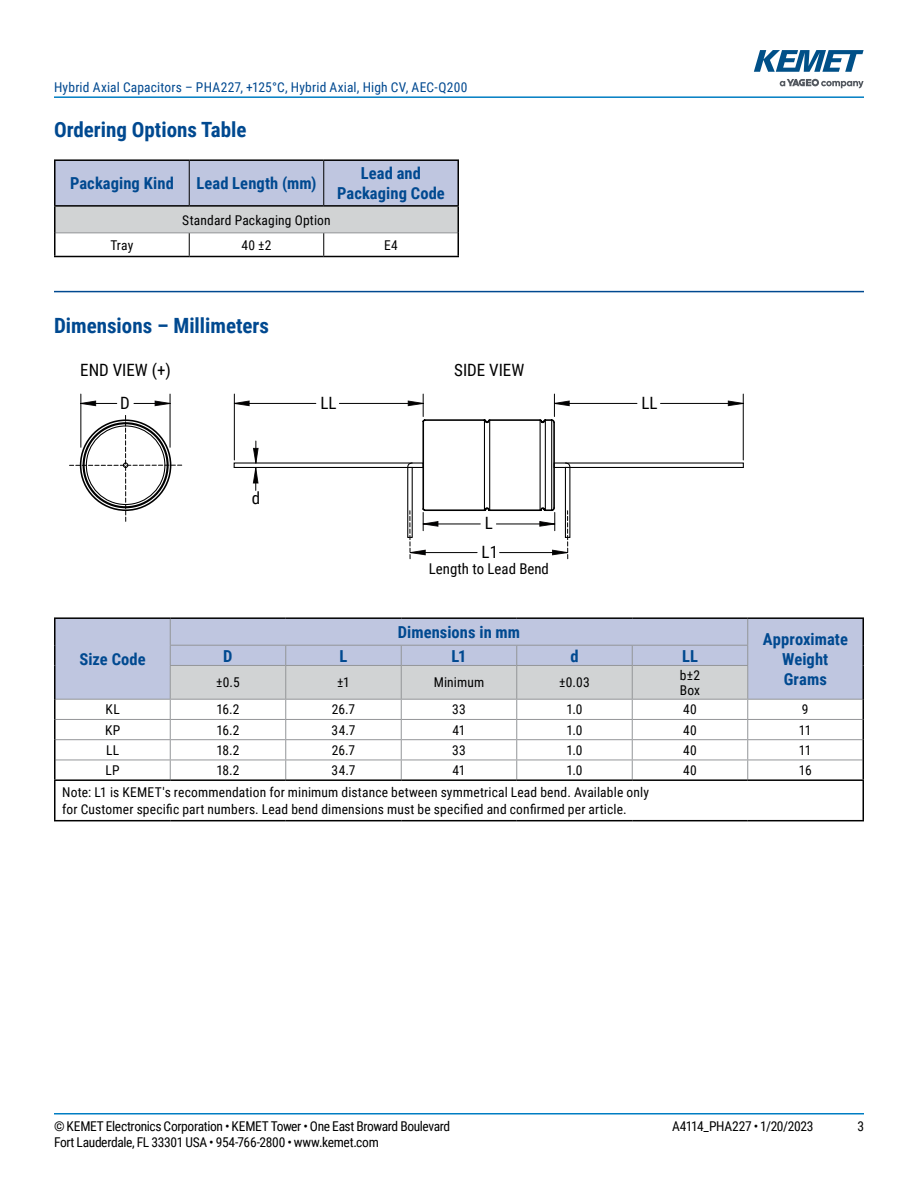
<style>
.page{position:relative;width:918px;height:1188px;background:#fff}
.page>*{position:absolute;margin:0;border:0;box-sizing:border-box;transform-origin:0 0}
.t1{font:700 21px "Roboto Condensed";color:#004990}
.t2{font:16.95px/28.7px "Roboto Condensed";color:#000}
.t3{font:700 16.5px/19.8px "Roboto Condensed";letter-spacing:.005em;color:#004990;text-align:center}
.t4{font:14.85px "Roboto Condensed";color:#000}
.t5{font:13.5px/15px "Roboto Condensed";letter-spacing:.01em;color:#000}
.t6{font:13.5px "Roboto Condensed";letter-spacing:-.025em;color:#000}
.t7{font:13.5px "Roboto Condensed";letter-spacing:.015em;color:#004990}
.t8{font:13.5px "Roboto Condensed";letter-spacing:-.02em;color:#000}
</style>
<div class="page">
<hr style="left:54px;top:1113px;width:810px;height:2px;background:#007dc3">
<hr style="left:54px;top:96px;width:810px;height:2px;background:#007dc3">
<svg style="left:780px;top:79px;width:84px;height:9px"></svg>
<svg style="left:754px;top:50px;width:110px;height:22px"></svg>
<hr style="left:54px;top:291px;width:810px;height:1px;background:#004990">
<hr style="left:54px;top:205px;width:135px;height:2px;background:#000">
<hr style="left:54px;top:159px;width:135px;height:2px;background:#000">
<hr style="left:54px;top:161px;width:2px;height:44px;background:#000">
<hr style="left:189px;top:159px;width:135px;height:2px;background:#000">
<hr style="left:324px;top:159px;width:135px;height:2px;background:#000">
<hr style="left:54px;top:207px;width:2px;height:26px;background:#000">
<hr style="left:54px;top:233px;width:2px;height:23px;background:#000">
<svg style="left:55px;top:160px;width:404px;height:96px"></svg>
<hr style="left:54px;top:256px;width:135px;height:1px;background:#000">
<hr style="left:189px;top:256px;width:135px;height:1px;background:#000">
<hr style="left:324px;top:256px;width:135px;height:1px;background:#000">
<svg style="left:69px;top:414px;width:113px;height:108px"></svg>
<svg style="left:234px;top:394px;width:510px;height:165px"></svg>
<hr style="left:81px;top:394px;width:1px;height:53px;background:#000">
<hr style="left:170px;top:394px;width:1px;height:53px;background:#000">
<svg style="left:80px;top:400px;width:91px;height:6px"></svg>
<hr style="left:490px;top:419px;width:50px;height:2px;background:#000">
<hr style="left:490px;top:509px;width:50px;height:2px;background:#000">
<hr style="left:553px;top:422px;width:2px;height:86px;background:#000">
<div style="left:56px;top:619px;width:806px;height:80px;background:#bfc6e0"></div>
<hr style="left:56px;top:699px;width:114px;height:1px;background:#939598">
<hr style="left:748px;top:699px;width:114px;height:1px;background:#939598">
<hr style="left:56px;top:719px;width:114px;height:1px;background:#939598">
<hr style="left:748px;top:719px;width:114px;height:1px;background:#939598">
<hr style="left:56px;top:739px;width:114px;height:1px;background:#939598">
<hr style="left:748px;top:739px;width:114px;height:1px;background:#939598">
<hr style="left:56px;top:760px;width:114px;height:1px;background:#939598">
<hr style="left:748px;top:760px;width:114px;height:1px;background:#939598">
<hr style="left:54px;top:617px;width:116px;height:2px;background:#000">
<hr style="left:54px;top:619px;width:2px;height:26px;background:#000">
<hr style="left:54px;top:645px;width:2px;height:20px;background:#000">
<hr style="left:54px;top:665px;width:2px;height:34px;background:#000">
<hr style="left:54px;top:699px;width:2px;height:20px;background:#000">
<hr style="left:862px;top:699px;width:2px;height:20px;background:#000">
<hr style="left:54px;top:719px;width:2px;height:21px;background:#000">
<hr style="left:862px;top:719px;width:2px;height:21px;background:#000">
<hr style="left:54px;top:740px;width:2px;height:20px;background:#000">
<hr style="left:862px;top:740px;width:2px;height:20px;background:#000">
<svg style="left:54px;top:760px;width:2px;height:19px"></svg>
<svg style="left:862px;top:760px;width:2px;height:19px"></svg>
<hr style="left:748px;top:617px;width:116px;height:2px;background:#000">
<hr style="left:862px;top:619px;width:2px;height:26px;background:#000">
<hr style="left:862px;top:645px;width:2px;height:20px;background:#000">
<hr style="left:862px;top:665px;width:2px;height:34px;background:#000">
<hr style="left:54px;top:779px;width:116px;height:2px;background:#000">
<hr style="left:170px;top:779px;width:116px;height:2px;background:#000">
<hr style="left:286px;top:779px;width:115px;height:2px;background:#000">
<hr style="left:401px;top:779px;width:116px;height:2px;background:#000">
<hr style="left:517px;top:779px;width:115px;height:2px;background:#000">
<hr style="left:632px;top:779px;width:116px;height:2px;background:#000">
<hr style="left:748px;top:779px;width:116px;height:2px;background:#000">
<hr style="left:54px;top:781px;width:2px;height:39px;background:#000">
<hr style="left:862px;top:781px;width:2px;height:39px;background:#000">
<hr style="left:54px;top:820px;width:116px;height:1px;background:#000">
<hr style="left:170px;top:820px;width:116px;height:1px;background:#000">
<hr style="left:286px;top:820px;width:115px;height:1px;background:#000">
<hr style="left:401px;top:820px;width:116px;height:1px;background:#000">
<hr style="left:517px;top:820px;width:115px;height:1px;background:#000">
<hr style="left:632px;top:820px;width:116px;height:1px;background:#000">
<hr style="left:748px;top:820px;width:116px;height:1px;background:#000">
<hr style="left:170px;top:617px;width:116px;height:2px;background:#000">
<hr style="left:286px;top:617px;width:115px;height:2px;background:#000">
<hr style="left:401px;top:617px;width:116px;height:2px;background:#000">
<hr style="left:517px;top:617px;width:115px;height:2px;background:#000">
<hr style="left:632px;top:617px;width:116px;height:2px;background:#000">
<svg style="left:170px;top:619px;width:578px;height:160px"></svg>
<hr style="left:170px;top:645px;width:116px;height:1px;background:#939598">
<hr style="left:286px;top:645px;width:115px;height:1px;background:#939598">
<hr style="left:401px;top:645px;width:116px;height:1px;background:#939598">
<hr style="left:517px;top:645px;width:115px;height:1px;background:#939598">
<hr style="left:632px;top:645px;width:116px;height:1px;background:#939598">
<p class="t7" style="left:54px;top:78px;width:415px">Hybrid Axial Capacitors – PHA227, +125°C, Hybrid Axial, High CV, AEC-Q200</p>
<h1 class="t1" style="left:54px;top:115px;width:194px">Ordering Options Table</h1>
<p class="t3" style="left:70px;top:173px;width:105px">Packaging Kind</p>
<p class="t3" style="left:197px;top:173px;width:121px">Lead Length (mm)</p>
<p class="t3" style="left:337px;top:163px;width:109px">Lead and<br>Packaging Code</p>
<p class="t5" style="left:182px;top:212px;width:150px">Standard Packaging Option</p>
<p class="t5" style="left:111px;top:237px;width:24px">Tray</p>
<p class="t5" style="left:241px;top:237px;width:32px">40 ±2</p>
<p class="t5" style="left:384px;top:237px;width:15px">E4</p>
<h1 class="t1" style="left:54px;top:311px;width:217px">Dimensions – Millimeters</h1>
<p class="t2" style="left:80px;top:355px;width:92px">END VIEW (+)</p>
<p class="t2" style="left:454px;top:355px;width:72px">SIDE VIEW</p>
<p class="t2" style="left:120px;top:388px;width:11px">D</p>
<p class="t2" style="left:320px;top:388px;width:18px">LL</p>
<p class="t2" style="left:642px;top:388px;width:18px">LL</p>
<p class="t3" style="left:80px;top:649px;width:68px">Size Code</p>
<p class="t2" style="left:252px;top:483px;width:10px">d</p>
<p class="t2" style="left:482px;top:508px;width:18px">L<br>L1</p>
<p class="t4" style="left:429px;top:558px;width:122px">Length to Lead Bend</p>
<p class="t3" style="left:398px;top:622px;width:124px">Dimensions in mm</p>
<p class="t3" style="left:223px;top:645px;width:11px">D</p>
<p class="t3" style="left:340px;top:645px;width:9px">L</p>
<p class="t3" style="left:451px;top:645px;width:17px">L1</p>
<p class="t3" style="left:570px;top:645px;width:10px">d</p>
<p class="t3" style="left:682px;top:645px;width:17px">LL</p>
<p class="t5" style="left:216px;top:675px;width:25px">±0.5</p>
<p class="t5" style="left:337px;top:675px;width:14px">±1</p>
<p class="t5" style="left:434px;top:675px;width:52px">Minimum</p>
<p class="t5" style="left:559px;top:675px;width:32px">±0.03</p>
<p class="t5" style="left:680px;top:667px;width:22px">b±2<br>Box</p>
<p class="t3" style="left:763px;top:629px;width:87px">Approximate<br>Weight<br>Grams</p>
<p class="t5" style="left:106px;top:702px;width:16px">KL</p>
<p class="t5" style="left:216px;top:702px;width:25px">16.2</p>
<p class="t5" style="left:332px;top:702px;width:25px">26.7</p>
<p class="t5" style="left:452px;top:702px;width:15px">33</p>
<p class="t5" style="left:566px;top:702px;width:18px">1.0</p>
<p class="t5" style="left:683px;top:702px;width:15px">40</p>
<p class="t5" style="left:802px;top:702px;width:8px">9</p>
<p class="t5" style="left:105px;top:722px;width:17px">KP</p>
<p class="t5" style="left:216px;top:722px;width:25px">16.2</p>
<p class="t5" style="left:332px;top:722px;width:25px">34.7</p>
<p class="t5" style="left:452px;top:722px;width:15px">41</p>
<p class="t5" style="left:566px;top:722px;width:18px">1.0</p>
<p class="t5" style="left:683px;top:722px;width:15px">40</p>
<p class="t5" style="left:799px;top:722px;width:14px">11</p>
<p class="t5" style="left:106px;top:742px;width:15px">LL</p>
<p class="t5" style="left:216px;top:742px;width:25px">18.2</p>
<p class="t5" style="left:332px;top:742px;width:25px">26.7</p>
<p class="t5" style="left:452px;top:742px;width:15px">33</p>
<p class="t5" style="left:566px;top:742px;width:18px">1.0</p>
<p class="t5" style="left:683px;top:742px;width:15px">40</p>
<p class="t5" style="left:799px;top:742px;width:14px">11</p>
<p class="t5" style="left:106px;top:762px;width:16px">LP</p>
<p class="t5" style="left:216px;top:762px;width:25px">18.2</p>
<p class="t5" style="left:332px;top:762px;width:25px">34.7</p>
<p class="t5" style="left:452px;top:762px;width:15px">41</p>
<p class="t5" style="left:566px;top:762px;width:18px">1.0</p>
<p class="t5" style="left:683px;top:762px;width:15px">40</p>
<p class="t5" style="left:799px;top:762px;width:14px">16</p>
<p class="t5" style="left:62px;top:784px;width:588px;line-height:16.2px">Note: L1 is KEMET's recommendation for minimum distance between symmetrical Lead bend. Available only for Customer specific part numbers. Lead bend dimensions must be specified and confirmed per article.</p>
<p class="t6" style="left:54px;top:1116px;width:398px">© KEMET Electronics Corporation • KEMET Tower • One East Broward Boulevard</p>
<p class="t8" style="left:672px;top:1116px;width:143px">A4114_PHA227 • 1/20/2023</p>
<p class="t5" style="left:857px;top:1118px;width:8px">3</p>
<p class="t6" style="left:54px;top:1133px;width:326px">Fort Lauderdale, FL 33301 USA • 954-766-2800 • www.kemet.com</p>
</div>
